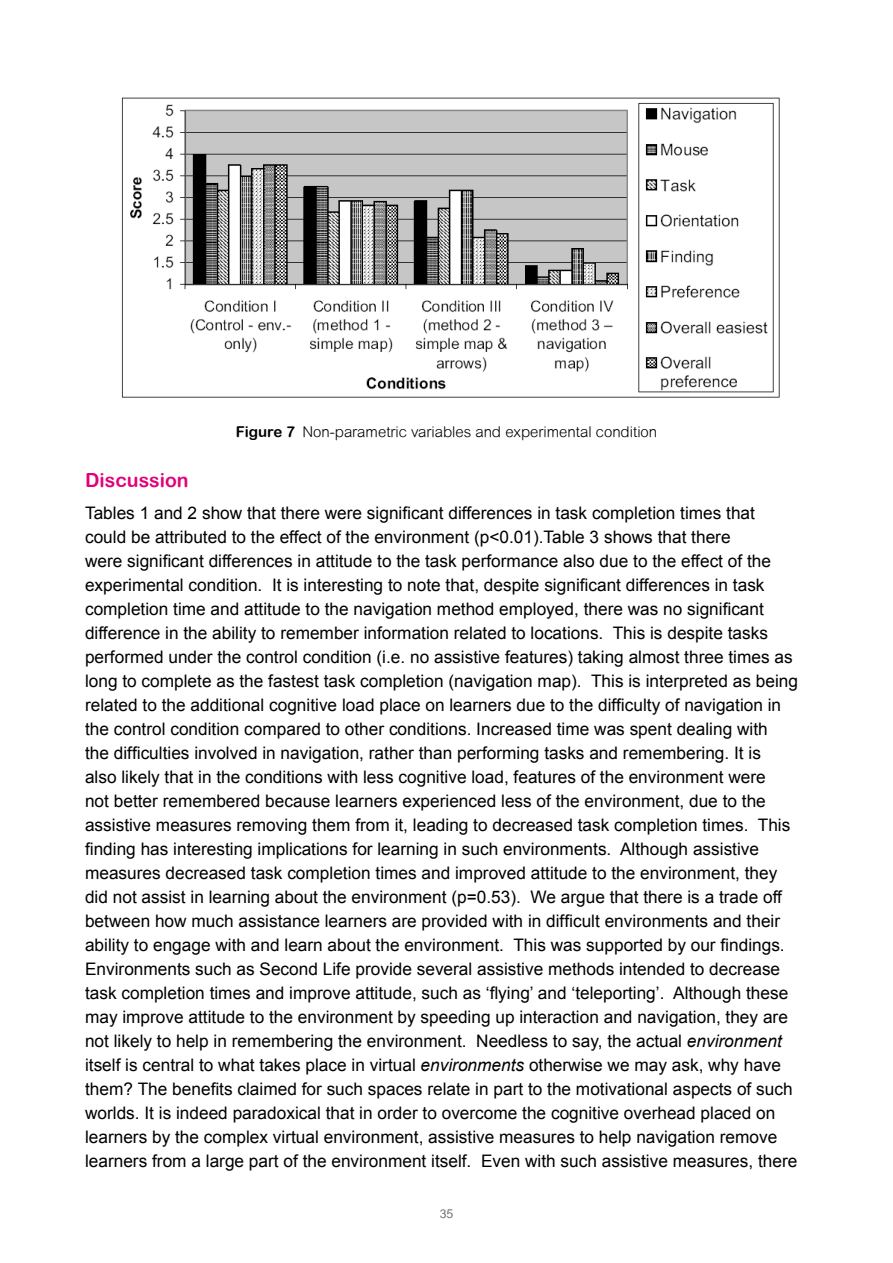
<style>
.page{position:relative;width:893px;height:1263px;background:#fff}
.page>*{position:absolute;margin:0;border:0;box-sizing:border-box;transform-origin:0 0}
.t1{font:19.5px "Arial Rounded MT Bold";color:#e2007a}
.t2{font:17.25px/24px "Arial";color:#000}
.t3{font:300 15px "Arial Rounded MT";color:#000}
.t4{font:12px "Arial Rounded MT";color:#646567}
.s1{font-family:"Arial Rounded MT Bold";font-weight:400}
.s2{font-style:italic}
</style>
<div class="page">
<img style="left:121px;top:97px;width:659px;height:301px">
<p class="t3" style="left:236px;top:423px;width:423px"><span class="s1">Figure 7</span> Non-parametric variables and experimental condition</p>
<p class="t1" style="left:85px;top:468px;width:105px">Discussion</p>
<p class="t2" style="left:85px;top:501px;width:715px">Tables 1 and 2 show that there were significant differences in task completion times that could be attributed to the effect of the environment (p&lt;0.01).Table 3 shows that there<br>were significant differences in attitude to the task performance also due to the effect of the experimental condition. It is interesting to note that, despite significant differences in task completion time and attitude to the navigation method employed, there was no significant difference in the ability to remember information related to locations. This is despite tasks performed under the control condition (i.e. no assistive features) taking almost three times as long to complete as the fastest task completion (navigation map). This is interpreted as being related to the additional cognitive load place on learners due to the difficulty of navigation in the control condition compared to other conditions. Increased time was spent dealing with<br>the difficulties involved in navigation, rather than performing tasks and remembering. It is<br>also likely that in the conditions with less cognitive load, features of the environment were<br>not better remembered because learners experienced less of the environment, due to the assistive measures removing them from it, leading to decreased task completion times. This finding has interesting implications for learning in such environments. Although assistive measures decreased task completion times and improved attitude to the environment, they did not assist in learning about the environment (p=0.53). We argue that there is a trade off between how much assistance learners are provided with in difficult environments and their ability to engage with and learn about the environment. This was supported by our findings.<br>Environments such as Second Life provide several assistive methods intended to decrease task completion times and improve attitude, such as ‘flying’ and ‘teleporting’. Although these may improve attitude to the environment by speeding up interaction and navigation, they are not likely to help in remembering the environment. Needless to say, the actual <span class="s2">environment </span>itself is central to what takes place in virtual <span class="s2">environments</span> otherwise we may ask, why have them? The benefits claimed for such spaces relate in part to the motivational aspects of such worlds. It is indeed paradoxical that in order to overcome the cognitive overhead placed on learners by the complex virtual environment, assistive measures to help navigation remove learners from a large part of the environment itself. Even with such assistive measures, there</p>
<p class="t4" style="left:440px;top:1206px;width:15px">35</p>
</div>
